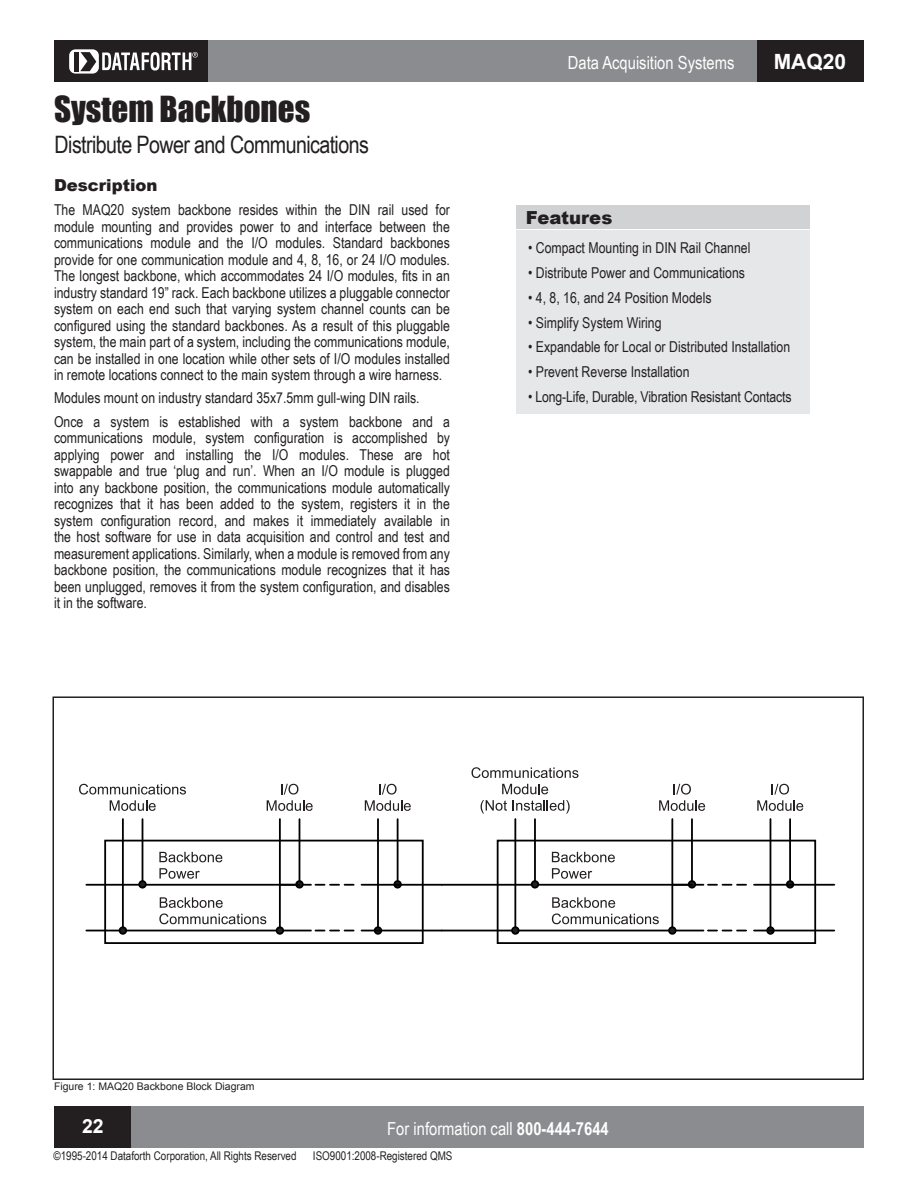
<style>
.page{position:relative;width:918px;height:1188px;background:#fff}
.page>*{position:absolute;margin:0;border:0;box-sizing:border-box;transform-origin:0 0}
.t1{font:33px "Impact";color:#231f20}
.t2{font:24px "Arial Narrow";letter-spacing:-.025em;color:#231f20}
.t3{font:700 21px "Arial";color:#fff}
.t4{font:700 19.5px "Arial";color:#fff}
.t5{font:18px "Arial Narrow";color:#fff}
.t6{font:900 18px "Arial";color:#231f20}
.t7{font:900 16.5px "Arial";color:#231f20}
.t8{font:15px/16.5px "Arial Narrow";color:#231f20;text-align:justify}
.t9{font:12px "Arial Narrow";color:#231f20}
.t10{font:10.5px "Arial";color:#231f20}
.s1{font-weight:700}
</style>
<div class="page">
<div style="left:54px;top:40px;width:155px;height:42px;background:#231f20"></div>
<div style="left:69px;top:49px;width:30px;height:25px;background:#fff;border-radius:6px"></div>
<div style="left:74px;top:52px;width:5px;height:19px;background:#231f20"></div>
<svg style="left:80px;top:52px;width:16px;height:19px"></svg>
<svg style="left:102px;top:52px;width:96px;height:19px"></svg>
<div style="left:755px;top:40px;width:109px;height:42px;background:#231f20"></div>
<div style="left:208px;top:40px;width:549px;height:42px;background:#8a8c8f"></div>
<div style="left:54px;top:1106px;width:80px;height:42px;background:#231f20"></div>
<div style="left:132px;top:1106px;width:732px;height:42px;background:#8a8c8f"></div>
<div style="left:516px;top:231px;width:294px;height:183px;background:#e6e7e9"></div>
<div style="left:516px;top:205px;width:294px;height:23px;background:#d1d2d4"></div>
<svg style="left:159px;top:852px;width:63px;height:10px"></svg>
<svg style="left:159px;top:868px;width:41px;height:11px"></svg>
<svg style="left:160px;top:897px;width:63px;height:11px"></svg>
<svg style="left:159px;top:914px;width:107px;height:10px"></svg>
<div style="left:104px;top:840px;width:320px;height:104px;border:2px solid #000"></div>
<svg style="left:267px;top:784px;width:46px;height:27px"></svg>
<hr style="left:86px;top:884px;width:225px;height:2px;background:#000">
<hr style="left:86px;top:930px;width:225px;height:1px;background:#000">
<hr style="left:142px;top:819px;width:1px;height:66px;background:#000">
<hr style="left:122px;top:819px;width:2px;height:112px;background:#000">
<div style="left:139px;top:881px;width:7px;height:7px;background:#231f20;border-radius:50%"></div>
<div style="left:138px;top:880px;width:9px;height:9px;border:2px solid #000;border-radius:50%"></div>
<div style="left:120px;top:927px;width:6px;height:7px;background:#231f20;border-radius:50%"></div>
<div style="left:119px;top:926px;width:8px;height:9px;border:2px solid #000;border-radius:50%"></div>
<hr style="left:299px;top:819px;width:1px;height:66px;background:#000">
<hr style="left:279px;top:819px;width:2px;height:112px;background:#000">
<div style="left:295px;top:880px;width:9px;height:9px;border:2px solid #000;border-radius:50%"></div>
<div style="left:277px;top:927px;width:6px;height:7px;background:#231f20;border-radius:50%"></div>
<div style="left:276px;top:926px;width:8px;height:9px;border:2px solid #000;border-radius:50%"></div>
<svg style="left:311px;top:884px;width:43px;height:2px"></svg>
<svg style="left:311px;top:930px;width:43px;height:1px"></svg>
<svg style="left:281px;top:884px;width:18px;height:2px"></svg>
<svg style="left:79px;top:784px;width:107px;height:27px"></svg>
<svg style="left:365px;top:784px;width:46px;height:27px"></svg>
<hr style="left:397px;top:819px;width:2px;height:66px;background:#000">
<hr style="left:377px;top:819px;width:2px;height:112px;background:#000">
<div style="left:394px;top:881px;width:7px;height:7px;background:#231f20;border-radius:50%"></div>
<div style="left:393px;top:880px;width:9px;height:9px;border:2px solid #000;border-radius:50%"></div>
<div style="left:375px;top:927px;width:6px;height:7px;background:#110f0f;border-radius:50%"></div>
<div style="left:374px;top:926px;width:8px;height:9px;border:2px solid #000;border-radius:50%"></div>
<hr style="left:362px;top:884px;width:36px;height:2px;background:#000">
<svg style="left:362px;top:930px;width:16px;height:1px"></svg>
<hr style="left:398px;top:884px;width:44px;height:2px;background:#000">
<hr style="left:378px;top:930px;width:64px;height:1px;background:#000">
<svg style="left:552px;top:852px;width:63px;height:10px"></svg>
<svg style="left:552px;top:868px;width:40px;height:11px"></svg>
<svg style="left:552px;top:897px;width:63px;height:11px"></svg>
<svg style="left:552px;top:914px;width:107px;height:10px"></svg>
<div style="left:497px;top:840px;width:319px;height:104px;border:2px solid #000"></div>
<svg style="left:659px;top:784px;width:46px;height:27px"></svg>
<hr style="left:442px;top:884px;width:261px;height:2px;background:#000">
<hr style="left:442px;top:930px;width:261px;height:1px;background:#000">
<hr style="left:534px;top:819px;width:2px;height:66px;background:#000">
<hr style="left:514px;top:819px;width:2px;height:112px;background:#000">
<div style="left:532px;top:881px;width:6px;height:7px;background:#231f20;border-radius:50%"></div>
<div style="left:531px;top:880px;width:8px;height:9px;border:2px solid #000;border-radius:50%"></div>
<div style="left:512px;top:927px;width:7px;height:7px;background:#231f20;border-radius:50%"></div>
<div style="left:511px;top:926px;width:9px;height:9px;border:2px solid #000;border-radius:50%"></div>
<hr style="left:691px;top:819px;width:2px;height:66px;background:#000">
<hr style="left:671px;top:819px;width:2px;height:112px;background:#000">
<div style="left:688px;top:880px;width:8px;height:9px;border:2px solid #000;border-radius:50%"></div>
<div style="left:669px;top:927px;width:7px;height:7px;background:#231f20;border-radius:50%"></div>
<div style="left:668px;top:926px;width:9px;height:9px;border:2px solid #000;border-radius:50%"></div>
<svg style="left:703px;top:884px;width:43px;height:2px"></svg>
<svg style="left:703px;top:930px;width:43px;height:1px"></svg>
<hr style="left:672px;top:884px;width:20px;height:2px;background:#000">
<svg style="left:472px;top:767px;width:106px;height:11px"></svg>
<svg style="left:502px;top:784px;width:46px;height:10px"></svg>
<svg style="left:481px;top:800px;width:26px;height:14px"></svg>
<svg style="left:513px;top:800px;width:57px;height:14px"></svg>
<svg style="left:757px;top:784px;width:46px;height:27px"></svg>
<hr style="left:789px;top:819px;width:2px;height:66px;background:#000">
<hr style="left:770px;top:819px;width:1px;height:112px;background:#000">
<div style="left:787px;top:881px;width:6px;height:7px;background:#1b1919;border-radius:50%"></div>
<div style="left:786px;top:880px;width:8px;height:9px;border:2px solid #000;border-radius:50%"></div>
<div style="left:767px;top:927px;width:7px;height:7px;background:#121010;border-radius:50%"></div>
<div style="left:766px;top:926px;width:9px;height:9px;border:2px solid #000;border-radius:50%"></div>
<hr style="left:754px;top:884px;width:36px;height:2px;background:#000">
<svg style="left:754px;top:930px;width:16px;height:1px"></svg>
<hr style="left:790px;top:884px;width:44px;height:2px;background:#000">
<hr style="left:770px;top:930px;width:64px;height:1px;background:#000">
<div style="left:52px;top:696px;width:812px;height:384px;border:2px solid #231f20"></div>
<p class="t1" style="left:54px;top:84px;width:258px">System Backbones</p>
<p class="t2" style="left:55px;top:127px;width:316px">Distribute Power and Communications</p>
<p class="t7" style="left:54px;top:173px;width:105px">Description</p>
<p class="t8" style="left:54px;top:201px;width:397px">The MAQ20 system backbone resides within the DIN rail used for module mounting and provides power to and interface between the communications module and the I/O modules. Standard backbones provide for one communication module and 4, 8, 16, or 24 I/O modules.<br>The longest backbone, which accommodates 24 I/O modules, fits in an industry standard 19” rack. Each backbone utilizes a pluggable connector system on each end such that varying system channel counts can be configured using the standard backbones. As a result of this pluggable system, the main part of a system, including the communications module, can be installed in one location while other sets of I/O modules installed in remote locations connect to the main system through a wire harness.</p>
<p class="t8" style="left:54px;top:389px;width:367px">Modules mount on industry standard 35x7.5mm gull-wing DIN rails.</p>
<p class="t8" style="left:54px;top:413px;width:397px">Once a system is established with a system backbone and a communications module, system configuration is accomplished by applying power and installing the I/O modules. These are hot swappable and true ‘plug and run’. When an I/O module is plugged into any backbone position, the communications module automatically recognizes that it has been added to the system, registers it in the system configuration record, and makes it immediately available in the host software for use in data acquisition and control and test and measurement applications. Similarly, when a module is removed from any backbone position, the communications module recognizes that it has been unplugged, removes it from the system configuration, and disables it in the software.</p>
<p class="t5" style="left:568px;top:49px;width:168px">Data Acquisition Systems</p>
<h3 class="t3" style="left:774px;top:48px;width:74px">MAQ20</h3>
<p class="t6" style="left:526px;top:204px;width:88px">Features</p>
<p class="t8" style="left:528px;top:239px;width:224px">• Compact Mounting in DIN Rail Channel</p>
<p class="t8" style="left:528px;top:264px;width:218px">• Distribute Power and Communications</p>
<p class="t8" style="left:528px;top:289px;width:185px">• 4, 8, 16, and 24 Position Models</p>
<p class="t8" style="left:528px;top:314px;width:135px">• Simplify System Wiring</p>
<p class="t8" style="left:528px;top:338px;width:264px">• Expandable for Local or Distributed Installation</p>
<p class="t8" style="left:528px;top:363px;width:163px">• Prevent Reverse Installation</p>
<p class="t8" style="left:528px;top:388px;width:265px">• Long-Life, Durable, Vibration Resistant Contacts</p>
<p class="t10" style="left:54px;top:1079px;width:202px">Figure 1: MAQ20 Backbone Block Diagram</p>
<h3 class="t4" style="left:82px;top:1114px;width:23px">22</h3>
<p class="t5" style="left:387px;top:1115px;width:223px">For information call <span class="s1">800-444-7644</span></p>
<p class="t9" style="left:54px;top:1147px;width:244px">©1995-2014 Dataforth Corporation, All Rights Reserved</p>
<p class="t9" style="left:313px;top:1147px;width:141px">ISO9001:2008-Registered QMS</p>
</div>
